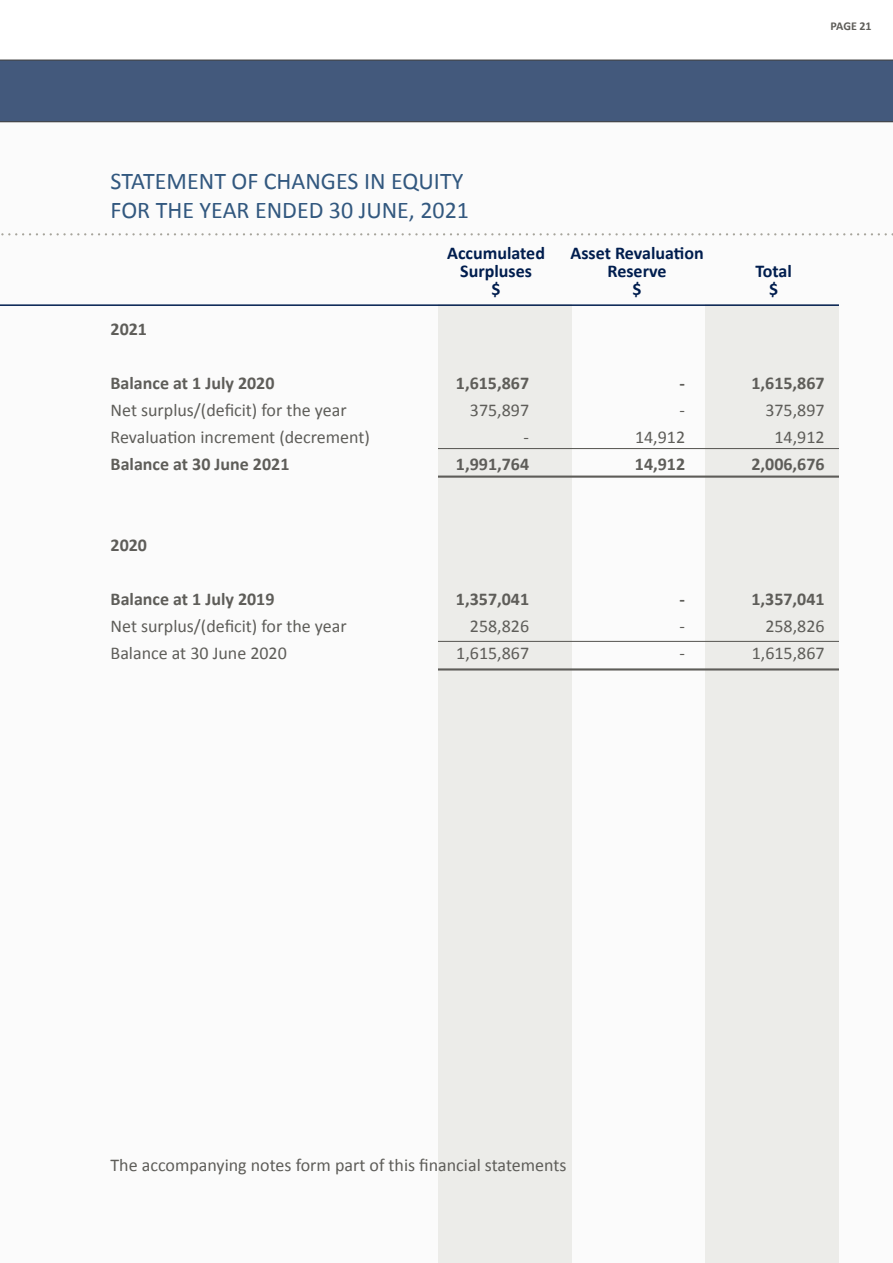
<style>
.page{position:relative;width:893px;height:1263px;background:#fff}
.page>*{position:absolute;margin:0;border:0;box-sizing:border-box;transform-origin:0 0}
.t1{font:24px/28.8px "Calibri";color:#32587f}
.t2{font:18px "Calibri";color:#5e5d59}
.t3{font:700 18px "Calibri";color:#5e5d59}
.t4{font:700 18px "Calibri";color:#001d4e}
.t5{font:700 12px "Calibri";letter-spacing:-.005em;color:#5e5d59}
</style>
<div class="page">
<div style="left:0;top:60px;width:893px;height:1203px;background:#fbfbfb"></div>
<svg style="left:1px;top:233px;width:892px;height:2px"></svg>
<div style="left:0;top:60px;width:893px;height:62px;background:#43597c"></div>
<div style="left:438px;top:304px;width:133px;height:959px;background:#ecece9"></div>
<div style="left:706px;top:304px;width:133px;height:959px;background:#ecece9"></div>
<hr style="left:0;top:304px;width:839px;height:2px;background:#001d4e">
<hr style="left:438px;top:448px;width:401px;height:1px;background:#5e5d59">
<hr style="left:438px;top:475px;width:401px;height:3px;background:#5e5d59">
<hr style="left:438px;top:641px;width:401px;height:1px;background:#5e5d59">
<hr style="left:438px;top:668px;width:401px;height:2px;background:#5e5d59">
<p class="t5" style="left:831px;top:19px;width:43px">PAGE 21</p>
<h1 class="t1" style="left:111px;top:166px;width:360px">STATEMENT OF CHANGES IN EQUITY<br>FOR THE YEAR ENDED 30 JUNE, 2021</h1>
<p class="t4" style="left:447px;top:242px;width:99px">Accumulated</p>
<p class="t4" style="left:570px;top:242px;width:135px">Asset Revaluation</p>
<p class="t4" style="left:460px;top:260px;width:73px">Surpluses</p>
<p class="t4" style="left:607px;top:260px;width:61px">Reserve</p>
<p class="t4" style="left:755px;top:260px;width:38px">Total</p>
<p class="t4" style="left:491px;top:278px;width:11px">$</p>
<p class="t4" style="left:632px;top:278px;width:11px">$</p>
<p class="t4" style="left:769px;top:278px;width:11px">$</p>
<p class="t3" style="left:111px;top:318px;width:38px">2021</p>
<p class="t3" style="left:111px;top:372px;width:165px">Balance at 1 July 2020</p>
<p class="t3" style="left:456px;top:372px;width:75px">1,615,867</p>
<p class="t3" style="left:680px;top:372px;width:7px">-</p>
<p class="t3" style="left:751px;top:372px;width:75px">1,615,867</p>
<p class="t2" style="left:111px;top:399px;width:238px">Net surplus/(deficit) for the year</p>
<p class="t2" style="left:470px;top:399px;width:61px">375,897</p>
<p class="t2" style="left:680px;top:399px;width:7px">-</p>
<p class="t2" style="left:765px;top:399px;width:61px">375,897</p>
<p class="t2" style="left:111px;top:426px;width:261px">Revaluation increment (decrement)</p>
<p class="t2" style="left:524px;top:426px;width:7px">-</p>
<p class="t2" style="left:635px;top:426px;width:52px">14,912</p>
<p class="t2" style="left:774px;top:426px;width:52px">14,912</p>
<p class="t3" style="left:111px;top:453px;width:180px">Balance at 30 June 2021</p>
<p class="t3" style="left:456px;top:453px;width:75px">1,991,764</p>
<p class="t3" style="left:635px;top:453px;width:52px">14,912</p>
<p class="t3" style="left:751px;top:453px;width:75px">2,006,676</p>
<p class="t3" style="left:111px;top:534px;width:38px">2020</p>
<p class="t3" style="left:111px;top:588px;width:165px">Balance at 1 July 2019</p>
<p class="t3" style="left:456px;top:588px;width:75px">1,357,041</p>
<p class="t3" style="left:680px;top:588px;width:7px">-</p>
<p class="t3" style="left:751px;top:588px;width:75px">1,357,041</p>
<p class="t2" style="left:111px;top:615px;width:238px">Net surplus/(deficit) for the year</p>
<p class="t2" style="left:470px;top:615px;width:61px">258,826</p>
<p class="t2" style="left:680px;top:615px;width:7px">-</p>
<p class="t2" style="left:765px;top:615px;width:61px">258,826</p>
<p class="t2" style="left:111px;top:642px;width:178px">Balance at 30 June 2020</p>
<p class="t2" style="left:456px;top:642px;width:74px">1,615,867</p>
<p class="t2" style="left:680px;top:642px;width:7px">-</p>
<p class="t2" style="left:752px;top:642px;width:74px">1,615,867</p>
<p class="t2" style="left:111px;top:1153px;width:457px">The accompanying notes form part of this financial statements</p>
</div>
